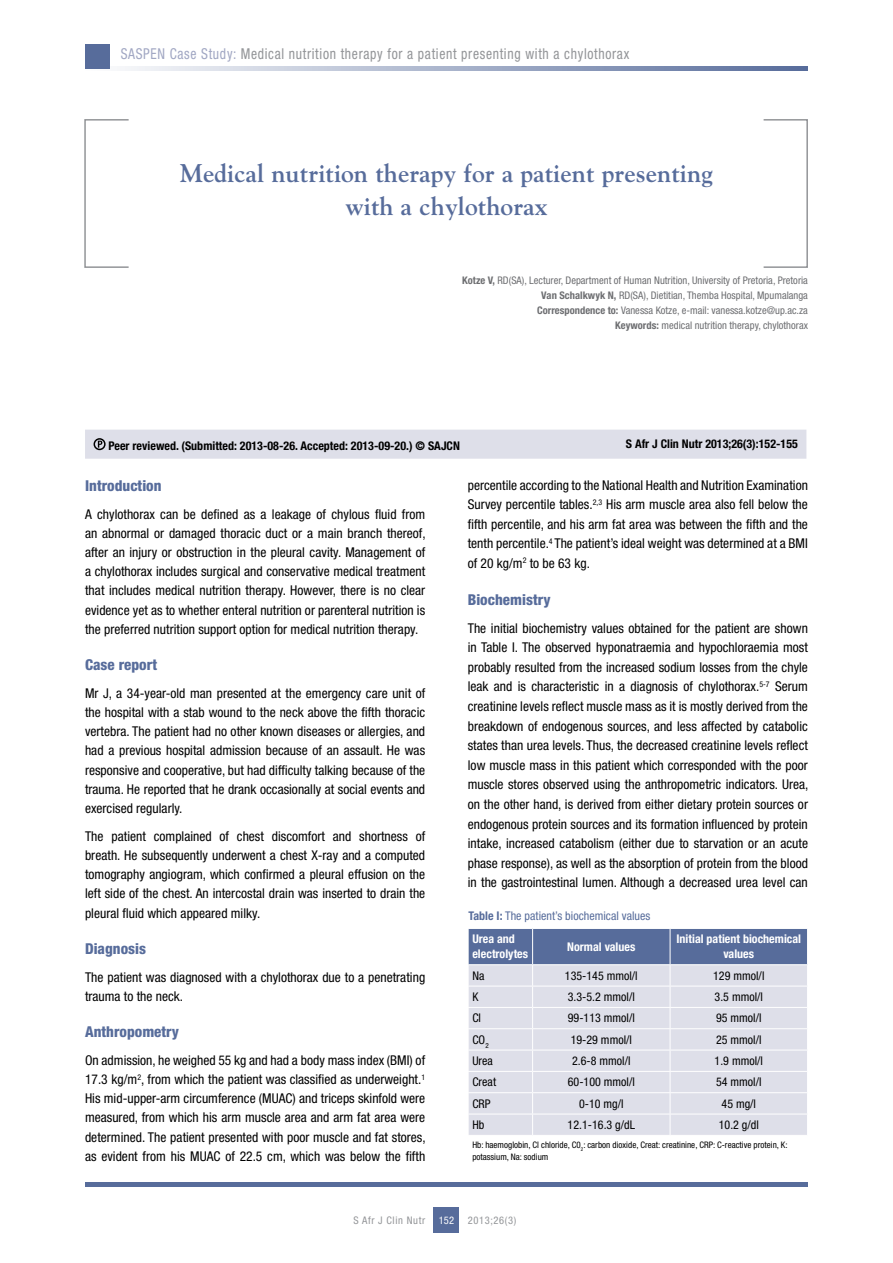
<style>
.page{position:relative;width:893px;height:1263px;background:#fff}
.page>*{position:absolute;margin:0;border:0;box-sizing:border-box;transform-origin:0 0}
.t1{font:700 25.5px/33px "Goudy";color:#576c9b;text-align:center}
.t2{font:condensed 15px "Helvetica Neue LT Std";letter-spacing:.05em;color:#939598;scale:.91 1}
.t3{font:800 condensed 15px "Helvetica Neue LT Std";color:#576c9b}
.t4{font:condensed 13.5px/19.2px "Helvetica Neue LT Std";color:#000;text-align:justify}
.t5{font:condensed 12px "Helvetica Neue LT Std";color:#000}
.t6{font:700 condensed 12px "Helvetica Neue LT Std";color:#000}
.t7{font:700 condensed 12px/15px "Helvetica Neue LT Std";color:#fff;text-align:center}
.t8{font:condensed 12px/23.2px "Helvetica Neue LT Std";color:#576c9b}
.t9{font:condensed 10.5px/15px "Helvetica Neue LT Std";color:#6d6e71;text-align:right}
.t10{font:condensed 10.5px "Helvetica Neue LT Std";letter-spacing:.06em;color:#939598}
.t11{font:condensed 10.5px "Helvetica Neue LT Std";color:#fff}
.t12{font:condensed 9px/12px "Helvetica Neue LT Std";color:#000}
.s1{color:#a1a7c3}
.s2{font-weight:700}
.s3{font-weight:700;color:#fff}
</style>
<div class="page">
<div style="left:434px;top:1208px;width:25px;height:25px;background:#576c9b"></div>
<div style="left:85px;top:1182px;width:723px;height:5px;background:#576c9b"></div>
<svg style="left:85px;top:66px;width:723px;height:5px;background:#a7b2ca"></svg>
<div style="left:763px;top:119px;width:45px;height:149px;border:2px solid #939598"></div>
<div style="left:84px;top:119px;width:45px;height:149px;border:2px solid #939598"></div>
<div style="left:85px;top:44px;width:24px;height:24px;background:#576c9b"></div>
<div style="left:85px;top:430px;width:721px;height:29px;background:#dedfe9"></div>
<svg style="left:468px;top:928px;width:340px;height:207px;background:#cacedd"></svg>
<p class="t2" style="left:121px;top:45px;width:560px"><span class="s1">SASPEN Case Study:</span> Medical nutrition therapy for a patient presenting with a chylothorax</p>
<h1 class="t1" style="left:180px;top:156px;width:534px">Medical nutrition therapy for a patient presenting with a chylothorax</h1>
<p class="t9" style="left:462px;top:272px;width:347px"><span class="s2">Kotze V,</span> RD(SA), Lecturer, Department of Human Nutrition, University of Pretoria, Pretoria <span class="s2">Van Schalkwyk N,</span> RD(SA), Dietitian, Themba Hospital, Mpumalanga<br><span class="s2">Correspondence to:</span> Vanessa Kotze, e-mail: vanessa.kotze@up.ac.za<br><span class="s2">Keywords:</span> medical nutrition therapy, chylothorax</p>
<p class="t6" style="left:109px;top:439px;width:353px">Peer reviewed. (Submitted: 2013-08-26. Accepted: 2013-09-20.) © SAJCN</p>
<p class="t6" style="left:626px;top:437px;width:174px">S Afr J Clin Nutr 2013;26(3):152-155</p>
<p class="t3" style="left:85px;top:476px;width:78px">Introduction</p>
<p class="t4" style="left:85px;top:504px;width:342px">A chylothorax can be defined as a leakage of chylous fluid from an abnormal or damaged thoracic duct or a main branch thereof, after an injury or obstruction in the pleural cavity. Management of a chylothorax includes surgical and conservative medical treatment that includes medical nutrition therapy. However, there is no clear evidence yet as to whether enteral nutrition or parenteral nutrition is the preferred nutrition support option for medical nutrition therapy.</p>
<p class="t3" style="left:85px;top:655px;width:74px">Case report</p>
<p class="t4" style="left:85px;top:683px;width:342px">Mr J, a 34-year-old man presented at the emergency care unit of the hospital with a stab wound to the neck above the fifth thoracic vertebra. The patient had no other known diseases or allergies, and had a previous hospital admission because of an assault. He was responsive and cooperative, but had difficulty talking because of the trauma. He reported that he drank occasionally at social events and exercised regularly.</p>
<p class="t4" style="left:85px;top:826px;width:342px">The patient complained of chest discomfort and shortness of breath. He subsequently underwent a chest X-ray and a computed tomography angiogram, which confirmed a pleural effusion on the left side of the chest. An intercostal drain was inserted to drain the pleural fluid which appeared milky.</p>
<p class="t3" style="left:85px;top:939px;width:63px">Diagnosis</p>
<p class="t4" style="left:85px;top:967px;width:342px">The patient was diagnosed with a chylothorax due to a penetrating trauma to the neck.</p>
<p class="t3" style="left:85px;top:1022px;width:96px">Anthropometry</p>
<p class="t4" style="left:85px;top:1050px;width:342px">On admission, he weighed 55 kg and had a body mass index (BMI) of 17.3 kg/m<sup>2</sup>, from which the patient was classified as underweight.<sup>1<br></sup>His mid-upper-arm circumference (MUAC) and triceps skinfold were measured, from which his arm muscle area and arm fat area were determined. The patient presented with poor muscle and fat stores, as evident from his MUAC of 22.5 cm, which was below the fifth</p>
<p class="t4" style="left:468px;top:475px;width:342px;line-height:19.6px">percentile according to the National Health and Nutrition Examination Survey percentile tables.<sup>2,3</sup> His arm muscle area also fell below the fifth percentile, and his arm fat area was between the fifth and the tenth percentile.<sup>4</sup> The patient’s ideal weight was determined at a BMI of 20 kg/m<sup>2</sup> to be 63 kg.</p>
<p class="t3" style="left:468px;top:590px;width:84px">Biochemistry</p>
<p class="t4" style="left:468px;top:618px;width:342px;line-height:19.6px">The initial biochemistry values obtained for the patient are shown in Table I. The observed hyponatraemia and hypochloraemia most probably resulted from the increased sodium losses from the chyle leak and is characteristic in a diagnosis of chylothorax.<sup>5-7</sup> Serum creatinine levels reflect muscle mass as it is mostly derived from the breakdown of endogenous sources, and less affected by catabolic states than urea levels. Thus, the decreased creatinine levels reflect low muscle mass in this patient which corresponded with the poor muscle stores observed using the anthropometric indicators. Urea, on the other hand, is derived from either dietary protein sources or endogenous protein sources and its formation influenced by protein intake, increased catabolism (either due to starvation or an acute phase response), as well as the absorption of protein from the blood in the gastrointestinal lumen. Although a decreased urea level can</p>
<p class="t8" style="left:472px;top:904px;width:179px;text-indent:-4px"><span class="s2">Table I:</span> The patient’s biochemical values<br><span class="s3">Urea and</span></p>
<p class="t7" style="left:472px;top:946px;width:57px">electrolytes</p>
<p class="t7" style="left:567px;top:939px;width:70px">Normal values</p>
<p class="t7" style="left:676px;top:931px;width:126px">Initial patient biochemical values</p>
<p class="t5" style="left:472px;top:968px;width:14px">Na</p>
<p class="t5" style="left:565px;top:968px;width:74px">135-145 mmol/l</p>
<p class="t5" style="left:713px;top:968px;width:53px">129 mmol/l</p>
<p class="t5" style="left:472px;top:990px;width:7px">K</p>
<p class="t5" style="left:568px;top:990px;width:69px">3.3-5.2 mmol/l</p>
<p class="t5" style="left:715px;top:990px;width:50px">3.5 mmol/l</p>
<p class="t5" style="left:472px;top:1011px;width:10px">Cl</p>
<p class="t5" style="left:568px;top:1011px;width:69px">99-113 mmol/l</p>
<p class="t5" style="left:716px;top:1011px;width:47px">95 mmol/l</p>
<p class="t5" style="left:472px;top:1032px;width:18px">CO<sub>2</sub></p>
<p class="t5" style="left:571px;top:1032px;width:63px">19-29 mmol/l</p>
<p class="t5" style="left:716px;top:1032px;width:47px">25 mmol/l</p>
<p class="t5" style="left:472px;top:1054px;width:22px">Urea</p>
<p class="t5" style="left:572px;top:1054px;width:60px">2.6-8 mmol/l</p>
<p class="t5" style="left:715px;top:1054px;width:50px">1.9 mmol/l</p>
<p class="t5" style="left:472px;top:1075px;width:25px">Creat</p>
<p class="t5" style="left:568px;top:1075px;width:69px">60-100 mmol/l</p>
<p class="t5" style="left:716px;top:1075px;width:47px">54 mmol/l</p>
<p class="t5" style="left:472px;top:1096px;width:20px">CRP</p>
<p class="t5" style="left:579px;top:1096px;width:46px">0-10 mg/l</p>
<p class="t5" style="left:721px;top:1096px;width:36px">45 mg/l</p>
<p class="t5" style="left:472px;top:1118px;width:14px">Hb</p>
<p class="t5" style="left:568px;top:1118px;width:69px">12.1-16.3 g/dL</p>
<p class="t5" style="left:719px;top:1118px;width:42px">10.2 g/dl</p>
<p class="t12" style="left:472px;top:1139px;width:317px">Hb: haemoglobin, Cl chloride, C0<sub>2</sub>: carbon dioxide, Creat: creatinine, CRP: C-reactive protein, K: potassium, Na: sodium</p>
<p class="t10" style="left:354px;top:1214px;width:73px">S Afr J Clin Nutr</p>
<p class="t10" style="left:468px;top:1214px;width:50px">2013;26(3)</p>
<p class="t11" style="left:439px;top:1214px;width:17px">152</p>
</div>
